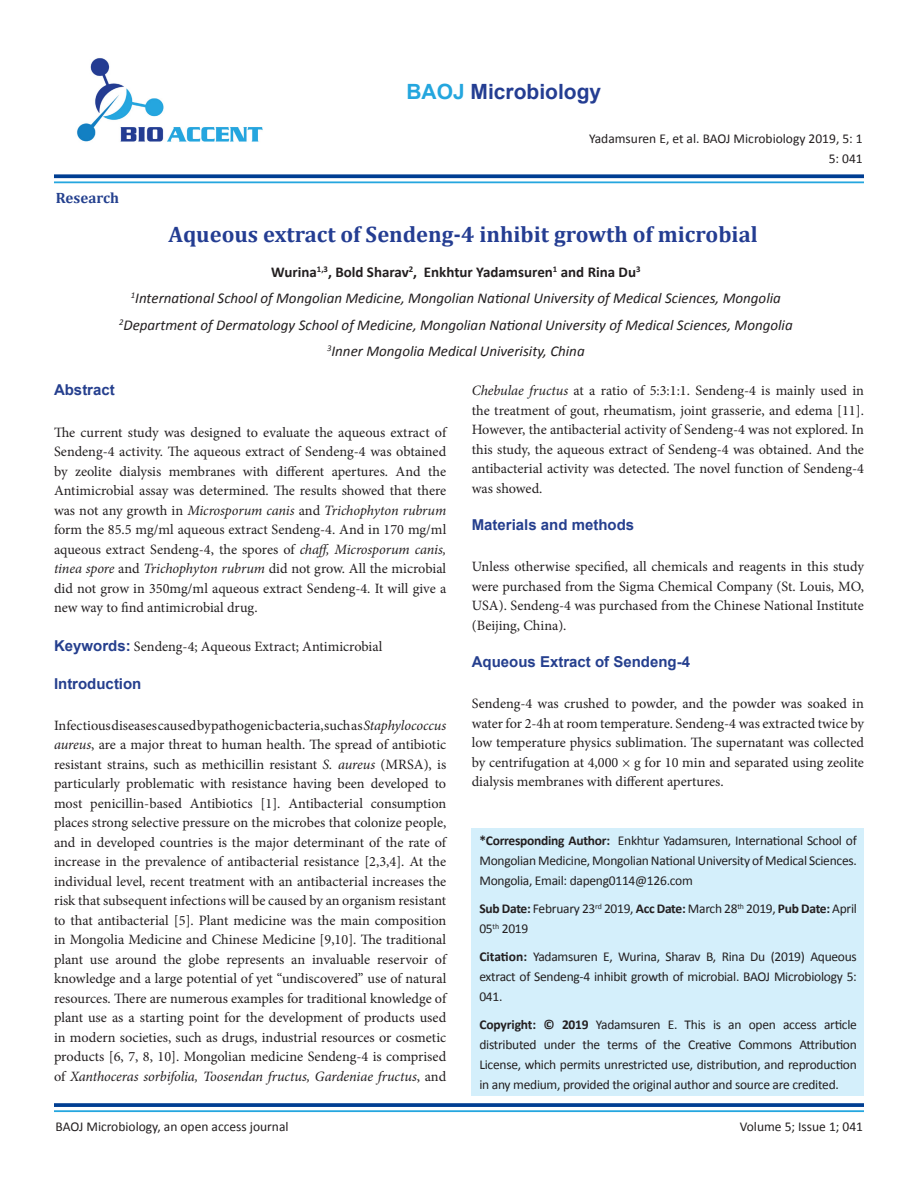
<style>
.page{position:relative;width:918px;height:1188px;background:#fff}
.page>*{position:absolute;margin:0;border:0;box-sizing:border-box;transform-origin:0 0}
.t1{font:700 22.5px "Cambria";color:#243d92}
.t2{font:700 21px "Arial";color:#243d92}
.t3{font:italic 15px "Calibri";color:#231f20}
.t4{font:700 15px "Arial";color:#253f8e}
.t5{font:700 15px "Calibri";color:#231f20}
.t6{font:700 15px "Cambria";color:#25418f}
.t7{font:14.25px/19.5px "Minion Pro";color:#231f20;text-align:justify}
.t8{font:13.5px/19.8px "Calibri";letter-spacing:-.02em;color:#231f20;text-align:justify}
.t9{font:13.5px/19.8px "Calibri";color:#231f20;text-align:right}
.s1{color:#24a6de}
.s2{font-style:italic}
.s3{font-family:"Arial";font-weight:700;font-size:15px;color:#253f8e}
.s4{font-weight:700}
</style>
<div class="page">
<img style="left:77px;top:58px;width:186px;height:84px">
<svg style="left:54px;top:174px;width:810px;height:4px;background:#18509c"></svg>
<hr style="left:54px;top:181px;width:810px;height:2px;background:#25a6df">
<svg style="left:54px;top:1103px;width:810px;height:4px;background:#0f4998"></svg>
<hr style="left:54px;top:1110px;width:810px;height:2px;background:#25a6df">
<div style="left:472px;top:829px;width:392px;height:267px;background:#d4effb"></div>
<p class="t6" style="left:56px;top:188px;width:65px">Research</p>
<h2 class="t2" style="left:406px;top:77px;width:196px"><span class="s1">BAOJ</span> Microbiology</h2>
<p class="t9" style="left:589px;top:129px;width:275px">Yadamsuren E, et al. BAOJ Microbiology 2019, 5: 1<br>5: 041</p>
<p class="t1" style="left:169px;top:219px;width:591px">Aqueous extract of Sendeng-4 inhibit growth of microbial</p>
<p class="t5" style="left:271px;top:263px;width:371px">Wurina<sup>1,3</sup>, Bold Sharav<sup>2</sup>, Enkhtur Yadamsuren<sup>1</sup> and Rina Du<sup>3</sup></p>
<p class="t3" style="left:131px;top:288px;width:652px"><sup>1</sup>International School of Mongolian Medicine, Mongolian National University of Medical Sciences, Mongolia</p>
<p class="t3" style="left:119px;top:314px;width:675px"><sup>2</sup>Department of Dermatology School of Medicine, Mongolian National University of Medical Sciences, Mongolia</p>
<p class="t3" style="left:327px;top:341px;width:259px"><sup>3</sup>Inner Mongolia Medical Univerisity, China</p>
<p class="t4" style="left:54px;top:380px;width:62px">Abstract</p>
<p class="t7" style="left:54px;top:422px;width:394px">The current study was designed to evaluate the aqueous extract of Sendeng-4 activity. The aqueous extract of Sendeng-4 was obtained by zeolite dialysis membranes with different apertures. And the Antimicrobial assay was determined. The results showed that there was not any growth in <span class="s2">Microsporum canis</span> and <span class="s2">Trichophyton rubrum </span>form the 85.5 mg/ml aqueous extract Sendeng-4. And in 170 mg/ml aqueous extract Sendeng-4, the spores of <span class="s2">chaff, Microsporum canis, tinea spore</span> and <span class="s2">Trichophyton rubrum</span> did not grow. All the microbial did not grow in 350mg/ml aqueous extract Sendeng-4. It will give a new way to find antimicrobial drug.</p>
<p class="t7" style="left:54px;top:637px;width:330px"><span class="s3">Keywords:</span> Sendeng-4; Aqueous Extract; Antimicrobial</p>
<p class="t4" style="left:54px;top:673px;width:89px">Introduction</p>
<p class="t7" style="left:54px;top:715px;width:394px">Infectious diseases caused by pathogenic bacteria, such as <span class="s2">Staphylococcus aureus</span>, are a major threat to human health. The spread of antibiotic resistant strains, such as methicillin resistant <span class="s2">S. aureus</span> (MRSA), is particularly problematic with resistance having been developed to most penicillin-based Antibiotics [1]. Antibacterial consumption places strong selective pressure on the microbes that colonize people, and in developed countries is the major determinant of the rate of increase in the prevalence of antibacterial resistance [2,3,4]. At the individual level, recent treatment with an antibacterial increases the risk that subsequent infections will be caused by an organism resistant to that antibacterial [5]. Plant medicine was the main composition in Mongolia Medicine and Chinese Medicine [9,10]. The traditional plant use around the globe represents an invaluable reservoir of knowledge and a large potential of yet “undiscovered” use of natural resources. There are numerous examples for traditional knowledge of plant use as a starting point for the development of products used in modern societies, such as drugs, industrial resources or cosmetic products [6, 7, 8, 10]. Mongolian medicine Sendeng-4 is comprised of <span class="s2">Xanthoceras sorbifolia, Toosendan fructus, Gardeniae fructus</span>, and</p>
<p class="t7" style="left:472px;top:381px;width:394px"><span class="s2">Chebulae fructus</span> at a ratio of 5:3:1:1. Sendeng-4 is mainly used in the treatment of gout, rheumatism, joint grasserie, and edema [11].<br>However, the antibacterial activity of Sendeng-4 was not explored. In this study, the aqueous extract of Sendeng-4 was obtained. And the antibacterial activity was detected. The novel function of Sendeng-4 was showed.</p>
<p class="t4" style="left:472px;top:515px;width:164px">Materials and methods</p>
<p class="t7" style="left:472px;top:557px;width:394px">Unless otherwise specified, all chemicals and reagents in this study were purchased from the Sigma Chemical Company (St. Louis, MO, USA). Sendeng-4 was purchased from the Chinese National Institute (Beijing, China).</p>
<p class="t4" style="left:472px;top:652px;width:220px">Aqueous Extract of Sendeng-4</p>
<p class="t7" style="left:472px;top:694px;width:394px">Sendeng-4 was crushed to powder, and the powder was soaked in water for 2-4h at room temperature. Sendeng-4 was extracted twice by low temperature physics sublimation. The supernatant was collected by centrifugation at 4,000 × g for 10 min and separated using zeolite dialysis membranes with different apertures.</p>
<p class="t8" style="left:479px;top:831px;width:379px"><span class="s4">*Corresponding Author:</span> Enkhtur Yadamsuren, International School of Mongolian Medicine, Mongolian National University of Medical Sciences.<br>Mongolia, Email: dapeng0114@126.com</p>
<p class="t8" style="left:479px;top:899px;width:379px"><span class="s4">Sub Date:</span> February 23<sup>rd</sup> 2019, <span class="s4">Acc Date:</span> March 28<sup>th</sup> 2019, <span class="s4">Pub Date:</span> April<br>05<sup>th</sup> 2019</p>
<p class="t8" style="left:479px;top:947px;width:379px"><span class="s4">Citation:</span> Yadamsuren E, Wurina, Sharav B, Rina Du (2019) Aqueous extract of Sendeng-4 inhibit growth of microbial. BAOJ Microbiology 5:<br>041.</p>
<p class="t8" style="left:479px;top:1015px;width:379px"><span class="s4">Copyright: © 2019</span> Yadamsuren E. This is an open access article distributed under the terms of the Creative Commons Attribution License, which permits unrestricted use, distribution, and reproduction in any medium, provided the original author and source are credited.</p>
<p class="t9" style="left:56px;top:1117px;width:235px">BAOJ Microbiology, an open access journal</p>
<p class="t9" style="left:740px;top:1117px;width:125px">Volume 5; Issue 1; 041</p>
</div>
